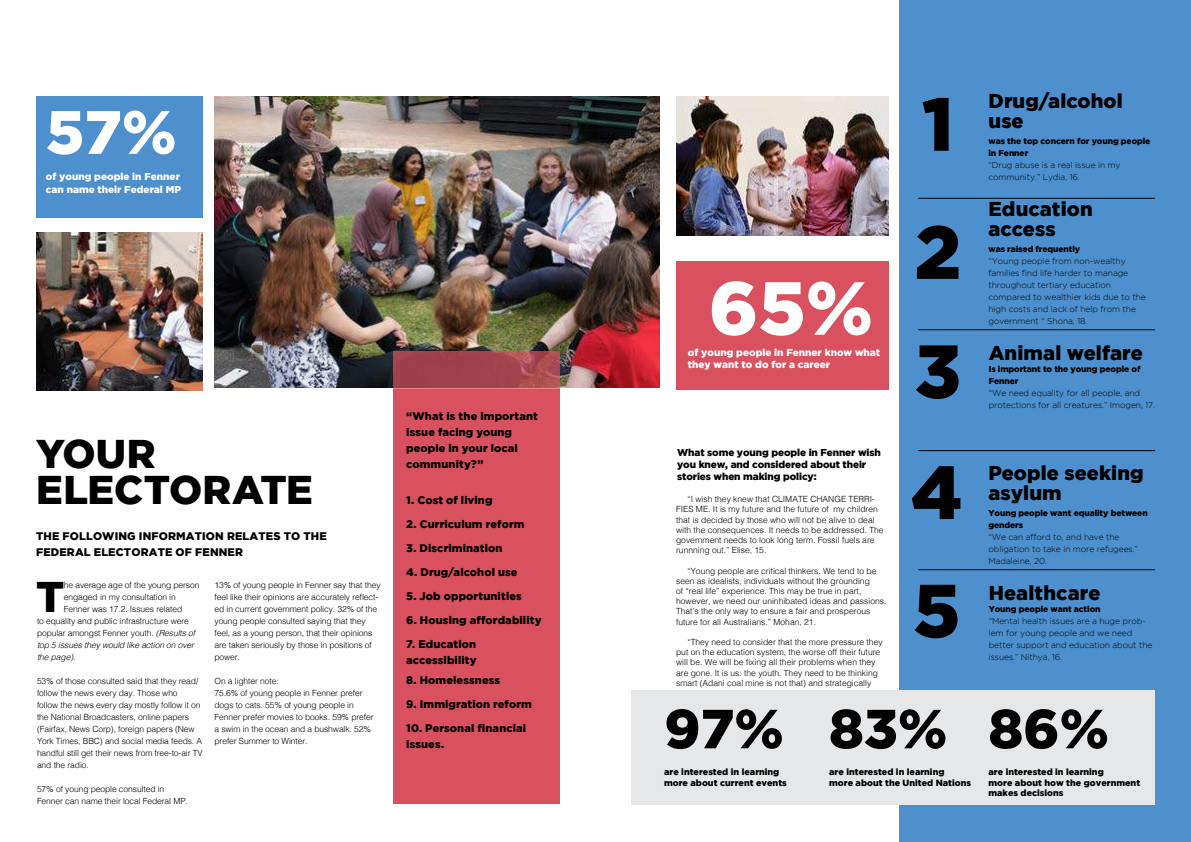
<style>
.page{position:relative;width:1191px;height:842px;background:#fff}
.page>*{position:absolute;margin:0;border:0;box-sizing:border-box;transform-origin:0 0}
.t1{font:900 75px/119.7px "Gotham";color:#000}
.t2{font:900 75px "Gotham";color:#fff}
.t3{font:900 61px "Gotham";color:#fff}
.t4{font:900 55px "Gotham";color:#000}
.t5{font:900 42.8px "Gotham";color:#000}
.t6{font:900 40px/36px "Gotham";color:#000}
.t7{font:900 20px/20px "Gotham";letter-spacing:.005em;color:#000}
.t8{font:900 11px/16px "Gotham";letter-spacing:.01em;color:#000}
.t9{font:900 10px/12px "Gotham";color:#fff}
.t10{font:900 10px/12px "Gotham";letter-spacing:-.01em;color:#000}
.t11{font:900 9px/10.8px "Gotham";color:#000}
.t12{font:300 8.5px/12px "Helvetica";letter-spacing:-.01em;color:#000}
.t13{font:300 8.5px/12px "Gotham";letter-spacing:-.01em;color:#000}
.t14{font:900 8.5px/12px "Gotham";letter-spacing:-.01em;color:#000}
.t15{font:italic 300 8.5px "Helvetica";letter-spacing:-.01em;color:#000}
.s1{font-style:italic}
</style>
<div class="page">
<div style="left:899px;top:0;width:292px;height:842px;background:#4d90cd"></div>
<img style="left:214px;top:96px;width:445px;height:291px">
<img style="left:676px;top:96px;width:212px;height:139px">
<img style="left:36px;top:232px;width:166px;height:158px">
<div style="left:676px;top:262px;width:212px;height:128px;background:#d9515e"></div>
<div style="left:393px;top:389px;width:166px;height:415px;background:#d9515e"></div>
<div style="left:631px;top:690px;width:524px;height:114px;background:#e6e7e8"></div>
<div style="left:36px;top:96px;width:166px;height:122px;background:#4d90cd"></div>
<svg style="left:393px;top:351px;width:166px;height:38px;background:#a5464f"></svg>
<hr style="left:918px;top:198px;width:237px;height:1px;background:#000">
<hr style="left:918px;top:329px;width:237px;height:1px;background:#000">
<hr style="left:918px;top:569px;width:237px;height:1px;background:#000">
<hr style="left:918px;top:450px;width:237px;height:1px;background:#000">
<h2 class="t3" style="left:46px;top:109px;width:132px">57%</h2>
<p class="t9" style="left:46px;top:172px;width:137px">of young people in Fenner can name their Federal MP</p>
<h3 class="t6" style="left:36px;top:439px;width:278px">YOUR<br>ELECTORATE</h3>
<p class="t8" style="left:36px;top:529px;width:292px">THE FOLLOWING INFORMATION RELATES TO THE<br>FEDERAL ELECTORATE OF FENNER</p>
<h3 class="t5" style="left:36px;top:581px;width:30px">T</h3>
<p class="t12" style="left:64px;top:580px;width:137px">he average age of the young person</p>
<p class="t12" style="left:214px;top:580px;width:168px">13% of young people in Fenner say that they feel like their opinions are accurately reflect&shy;ed in current government policy. 32% of the young people consulted saying that they feel, as a young person, that their opinions are taken seriously by those in positions of power.</p>
<p class="t12" style="left:214px;top:676px;width:161px">On a lighter note:<br>75.6% of young people in Fenner prefer dogs to cats. 55% of young people in<br>Fenner prefer movies to books. 59% prefer a swim in the ocean and a bushwalk. 52% prefer Summer to Winter.</p>
<p class="t12" style="left:64px;top:592px;width:113px">engaged in my consultation in</p>
<p class="t12" style="left:64px;top:604px;width:120px">Fenner was 17.2. Issues related</p>
<p class="t12" style="left:37px;top:616px;width:153px">to equality and public infrastructure were</p>
<p class="t12" style="left:37px;top:628px;width:160px">popular amongst Fenner youth. <span class="s1">(Results of</span></p>
<p class="t15" style="left:37px;top:641px;width:159px">top 5 issues they would like action on over</p>
<p class="t15" style="left:37px;top:653px;width:40px">the page).</p>
<p class="t12" style="left:37px;top:676px;width:167px">53% of those consulted said that they read/ follow the news every day. Those who<br>follow the news every day mostly follow it on the National Broadcasters, online papers (Fairfax, News Corp), foreign papers (New York Times, BBC) and social media feeds. A handful still get their news from free-to-air TV and the radio.</p>
<p class="t12" style="left:37px;top:784px;width:152px">57% of young people consulted in<br>Fenner can name their local Federal MP.</p>
<p class="t8" style="left:406px;top:409px;width:133px">“What is the important issue facing young people in your local community?”</p>
<p class="t8" style="left:406px;top:493px;width:88px">1. Cost of living</p>
<p class="t8" style="left:406px;top:517px;width:120px">2. Curriculum reform</p>
<p class="t8" style="left:406px;top:541px;width:98px">3. Discrimination</p>
<p class="t8" style="left:406px;top:565px;width:113px">4. Drug/alcohol use</p>
<p class="t8" style="left:406px;top:589px;width:117px">5. Job opportunities</p>
<p class="t8" style="left:406px;top:613px;width:137px">6. Housing affordability</p>
<p class="t8" style="left:406px;top:637px;width:72px">7. Education accessibility</p>
<p class="t8" style="left:406px;top:673px;width:95px">8. Homelessness</p>
<p class="t8" style="left:406px;top:697px;width:127px">9. Immigration reform</p>
<p class="t8" style="left:406px;top:721px;width:121px">10. Personal financial issues.</p>
<h1 class="t2" style="left:709px;top:280px;width:166px">65%</h1>
<p class="t9" style="left:688px;top:347px;width:194px">of young people in Fenner know what they want to do for a career</p>
<p class="t10" style="left:677px;top:447px;width:205px">What some young people in Fenner wish you knew, and considered about their stories when making policy:</p>
<p class="t12" style="left:676px;top:495px;width:209px;line-height:10.2px;text-indent:11px">“I wish they knew that CLIMATE CHANGE TERRI-FIES ME. It is my future and the future of my children that is decided by those who will not be alive to deal with the consequences. It needs to be addressed. The government needs to look long term. Fossil fuels are runnning out.” Elise, 15.</p>
<p class="t12" style="left:676px;top:566px;width:212px;line-height:10.2px;text-indent:11px">“Young people are critical thinkers. We tend to be seen as idealists, individuals without the grounding<br>of “real life” experience. This may be true in part, however, we need our uninhibated ideas and passions.<br>That’s the only way to ensure a fair and prosperous future for all Australians.” Mohan, 21.</p>
<p class="t12" style="left:676px;top:638px;width:208px;line-height:10.2px;text-indent:11px">“They need to consider that the more pressure they put on the education system, the worse off their future will be. We will be fixing all their problems when they are gone. It is us: the youth. They need to be thinking smart (Adani coal mine is not that) and strategically</p>
<h1 class="t1" style="left:914px;top:65px;width:48px;line-height:128.1px">1<br>2</h1>
<h1 class="t1" style="left:911px;top:317px;width:53px;text-align:justify">3<br>4<br>5</h1>
<h3 class="t7" style="left:988px;top:92px;width:136px">Drug/alcohol use</h3>
<p class="t14" style="left:988px;top:136px;width:163px">was the top concern for young people in Fenner</p>
<p class="t13" style="left:988px;top:160px;width:134px">“Drug abuse is a real issue in my community.” Lydia, 16.</p>
<h3 class="t7" style="left:988px;top:200px;width:106px">Education access</h3>
<p class="t14" style="left:988px;top:244px;width:93px">was raised frequently</p>
<p class="t13" style="left:988px;top:256px;width:159px">“Young people from non-wealthy families find life harder to manage throughout tertiary education compared to wealthier kids due to the high costs and lack of help from the government “ Shona, 18.</p>
<h3 class="t7" style="left:988px;top:344px;width:156px">Animal welfare</h3>
<p class="t14" style="left:988px;top:364px;width:153px">Is important to the young people of<br>Fenner</p>
<p class="t13" style="left:988px;top:388px;width:168px">“We need equality for all people, and protections for all creatures.” Imogen, 17.</p>
<h3 class="t7" style="left:988px;top:464px;width:157px">People seeking asylum</h3>
<p class="t14" style="left:988px;top:508px;width:161px">Young people want equality between genders</p>
<p class="t13" style="left:988px;top:532px;width:151px">“We can afford to, and have the obligation to take in more refugees.”<br>Madaleine, 20.</p>
<h3 class="t7" style="left:988px;top:584px;width:113px">Healthcare</h3>
<p class="t14" style="left:988px;top:604px;width:113px">Young people want action</p>
<p class="t13" style="left:988px;top:616px;width:165px">“Mental health issues are a huge prob&shy;lem for young people and we need better support and education about the issues.” Nithya, 16.</p>
<h3 class="t4" style="left:664px;top:708px;width:446px">97% 83% 86%</h3>
<p class="t11" style="left:664px;top:767px;width:124px">are interested in learning more about current events</p>
<p class="t11" style="left:829px;top:767px;width:143px">are interested in learning<br>more about the United Nations</p>
<p class="t11" style="left:988px;top:767px;width:153px">are interested in learning<br>more about how the government makes decisions</p>
</div>
